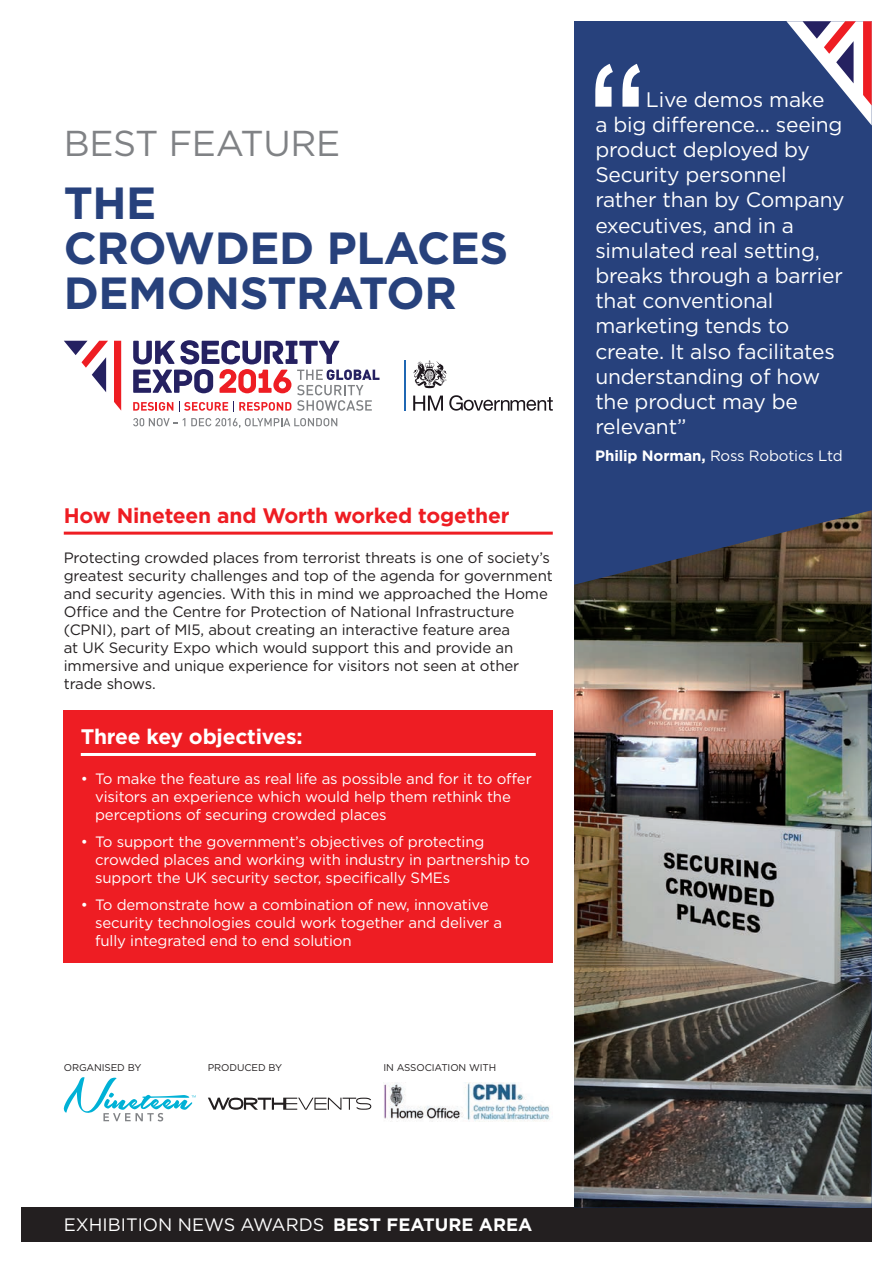
<style>
.page{position:relative;width:893px;height:1263px;background:#fff}
.page>*{position:absolute;margin:0;border:0;box-sizing:border-box;transform-origin:0 0}
.t1{font:700 45px/45px "Gotham";letter-spacing:-.01em;color:#27417c}
.t2{font:36px "Gotham";letter-spacing:-.01em;color:#808285}
.t3{font:21px/25.2px "Gotham";letter-spacing:-.01em;color:#fff}
.t4{font:700 21px "Gotham";letter-spacing:-.01em;color:#ee1d23}
.t5{font:700 21px "Gotham";letter-spacing:-.01em;color:#fff}
.t6{font:18px "Gotham";color:#fff}
.t7{font:15px/18px "Gotham";letter-spacing:-.01em;color:#fff}
.t8{font:15px/18px "Gotham";letter-spacing:-.01em;color:#231f20}
.t9{font:9.75px "Gotham";letter-spacing:-.01em;color:#231f20}
.s1{font-weight:700}
</style>
<div class="page">
<div style="left:21px;top:1208px;width:851px;height:34px;background:#231f20"></div>
<div style="left:574px;top:21px;width:298px;height:1187px;background:#27417c"></div>
<svg style="left:786px;top:21px;width:86px;height:104px"></svg>
<hr style="left:64px;top:532px;width:489px;height:3px;background:#ee1d23">
<div style="left:64px;top:711px;width:489px;height:252px;background:#ee1d23"></div>
<hr style="left:81px;top:753px;width:455px;height:3px;background:#fff">
<svg style="left:595px;top:64px;width:45px;height:43px"></svg>
<img style="left:574px;top:510px;width:298px;height:698px">
<svg style="left:64px;top:1077px;width:132px;height:44px"></svg>
<svg style="left:208px;top:1098px;width:163px;height:12px"></svg>
<img style="left:384px;top:1083px;width:166px;height:38px">
<hr style="left:404px;top:360px;width:2px;height:51px;background:#1f67b3">
<svg style="left:413px;top:360px;width:34px;height:28px"></svg>
<svg style="left:413px;top:396px;width:30px;height:15px"></svg>
<svg style="left:449px;top:395px;width:104px;height:16px"></svg>
<svg style="left:133px;top:418px;width:52px;height:8px"></svg>
<svg style="left:191px;top:418px;width:146px;height:10px"></svg>
<svg style="left:133px;top:340px;width:246px;height:71px"></svg>
<svg style="left:64px;top:341px;width:44px;height:51px"></svg>
<svg style="left:114px;top:341px;width:7px;height:70px"></svg>
<h2 class="t2" style="left:64px;top:121px;width:278px">BEST FEATURE</h2>
<h1 class="t1" style="left:64px;top:181px;width:446px">THE<br>CROWDED PLACES<br>DEMONSTRATOR</h1>
<h3 class="t4" style="left:64px;top:502px;width:447px">How Nineteen and Worth worked together</h3>
<p class="t8" style="left:64px;top:548px;width:491px">Protecting crowded places from terrorist threats is one of society’s greatest security challenges and top of the agenda for government and security agencies. With this in mind we approached the Home Office and the Centre for Protection of National Infrastructure (CPNI), part of MI5, about creating an interactive feature area<br>at UK Security Expo which would support this and provide an immersive and unique experience for visitors not seen at other trade shows.</p>
<h3 class="t5" style="left:81px;top:723px;width:224px">Three key objectives:</h3>
<p class="t7" style="left:95px;top:770px;width:438px;text-indent:-14px">• To make the feature as real life as possible and for it to offer visitors an experience which would help them rethink the perceptions of securing crowded places</p>
<p class="t7" style="left:95px;top:833px;width:436px;text-indent:-14px">• To support the government’s objectives of protecting crowded places and working with industry in partnership to support the UK security sector, specifically SMEs</p>
<p class="t7" style="left:95px;top:896px;width:409px;text-indent:-14px">• To demonstrate how a combination of new, innovative security technologies could work together and deliver a fully integrated end to end solution</p>
<p class="t3" style="left:595px;top:86px;width:251px;text-indent:51px">Live demos make<br>a big difference… seeing product deployed by<br>Security personnel rather than by Company executives, and in a simulated real setting, breaks through a barrier that conventional marketing tends to create. It also facilitates understanding of how the product may be relevant”</p>
<p class="t7" style="left:595px;top:447px;width:249px"><span class="s1">Philip Norman,</span> Ross Robotics Ltd</p>
<p class="t9" style="left:64px;top:1061px;width:79px">ORGANISED BY</p>
<p class="t9" style="left:208px;top:1061px;width:76px">PRODUCED BY</p>
<p class="t9" style="left:383px;top:1061px;width:114px">IN ASSOCIATION WITH</p>
<p class="t6" style="left:64px;top:1213px;width:470px">EXHIBITION NEWS AWARDS <span class="s1">BEST FEATURE AREA</span></p>
</div>
